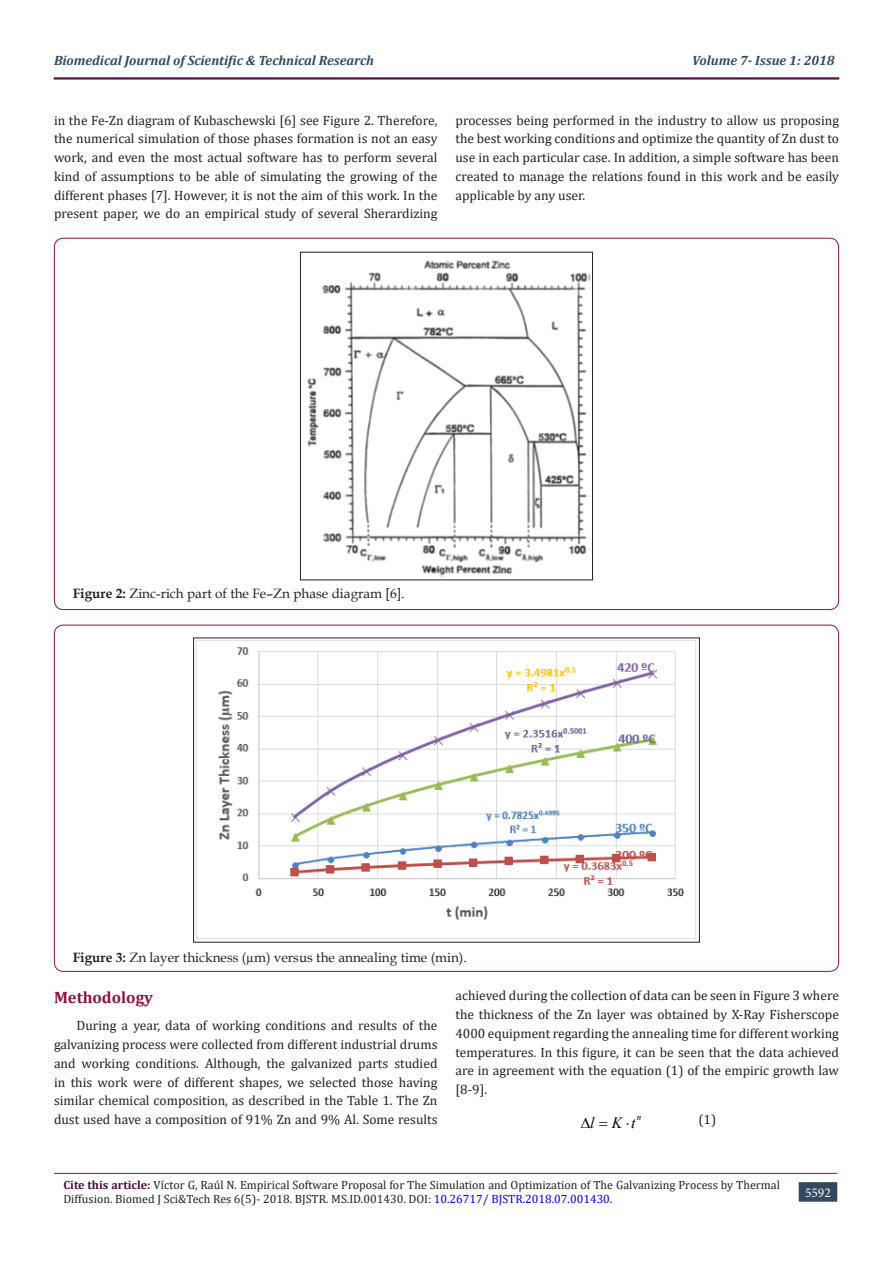
<style>
.page{position:relative;width:893px;height:1263px;background:#fff}
.page>*{position:absolute;margin:0;border:0;box-sizing:border-box;transform-origin:0 0}
.t1{font:700 16.5px "Cambria";color:#8f133a}
.t2{font:italic 15.6px "Times New Roman";color:#000}
.t3{font:13.5px/18.8px "Cambria";color:#231f20;text-align:justify}
.t4{font:13.5px "Book Antiqua";color:#231f20}
.t5{font:italic 700 13.5px "Cambria";color:#34495e}
.t6{font:13.5px "Minion Pro";color:#fff}
.t7{font:12px/14.4px "Cambria";color:#231f20}
.t8{font:italic 9px "Times New Roman";color:#000}
.s1{font-weight:700}
.s2{font-weight:700;color:#480a4b}
.s3{color:#00f}
</style>
<div class="page">
<hr style="left:54px;top:1173px;width:783px;height:1px;background:#8f133a">
<div style="left:54px;top:78px;width:785px;height:1px;background:#8f133a;border:1px solid #480a4b"></div>
<div style="left:798px;top:1181px;width:40px;height:21px;background:#34495e"></div>
<div style="left:797px;top:1180px;width:42px;height:23px;border:2px solid #fff"></div>
<img style="left:307px;top:260px;width:284px;height:317px">
<div style="left:300px;top:252px;width:293px;height:328px;border:1px solid #231f20"></div>
<img style="left:196px;top:640px;width:500px;height:299px">
<div style="left:193px;top:638px;width:507px;height:304px;border:1px solid #231f20"></div>
<p class="t5" style="left:54px;top:51px;width:322px">Biomedical Journal of Scientific &amp; Technical Research</p>
<p class="t5" style="left:692px;top:51px;width:144px">Volume 7- Issue 1: 2018</p>
<p class="t3" style="left:54px;top:111px;width:385px">in the Fe-Zn diagram of Kubaschewski [6] see Figure 2. Therefore, the numerical simulation of those phases formation is not an easy work, and even the most actual software has to perform several kind of assumptions to be able of simulating the growing of the different phases [7]. However, it is not the aim of this work. In the present paper, we do an empirical study of several Sherardizing</p>
<p class="t3" style="left:455px;top:111px;width:385px">processes being performed in the industry to allow us proposing the best working conditions and optimize the quantity of Zn dust to use in each particular case. In addition, a simple software has been created to manage the relations found in this work and be easily applicable by any user.</p>
<p class="t4" style="left:73px;top:584px;width:333px"><span class="s1">Figure 2:</span> Zinc-rich part of the Fe–Zn phase diagram [6].</p>
<p class="t4" style="left:73px;top:948px;width:396px"><span class="s1">Figure 3:</span> Zn layer thickness (µm) versus the annealing time (min).</p>
<p class="t1" style="left:54px;top:985px;width:101px">Methodology</p>
<p class="t3" style="left:54px;top:1016px;width:385px;text-indent:22px">During a year, data of working conditions and results of the galvanizing process were collected from different industrial drums and working conditions. Although, the galvanized parts studied in this work were of different shapes, we selected those having similar chemical composition, as described in the Table 1. The Zn dust used have a composition of 91% Zn and 9% Al. Some results</p>
<p class="t3" style="left:455px;top:986px;width:385px">achieved during the collection of data can be seen in Figure 3 where the thickness of the Zn layer was obtained by X-Ray Fisherscope 4000 equipment regarding the annealing time for different working temperatures. In this figure, it can be seen that the data achieved are in agreement with the equation (1) of the empiric growth law [8-9].</p>
<p class="t8" style="left:637px;top:1111px;width:6px">n</p>
<p class="t2" style="left:581px;top:1111px;width:56px">∆l K t</p>
<p class="t3" style="left:698px;top:1110px;width:19px">(1)</p>
<p class="t7" style="left:63px;top:1177px;width:718px"><span class="s2">Cite this article:</span> Víctor G, Raúl N. Empirical Software Proposal for The Simulation and Optimization of The Galvanizing Process by Thermal<br>Diffusion. Biomed J Sci&amp;Tech Res 6(5)- 2018. BJSTR. MS.ID.001430. DOI: <span class="s3">10.26717/ BJSTR.2018.07.001430.</span></p>
<p class="t6" style="left:805px;top:1183px;width:27px">5592</p>
</div>
